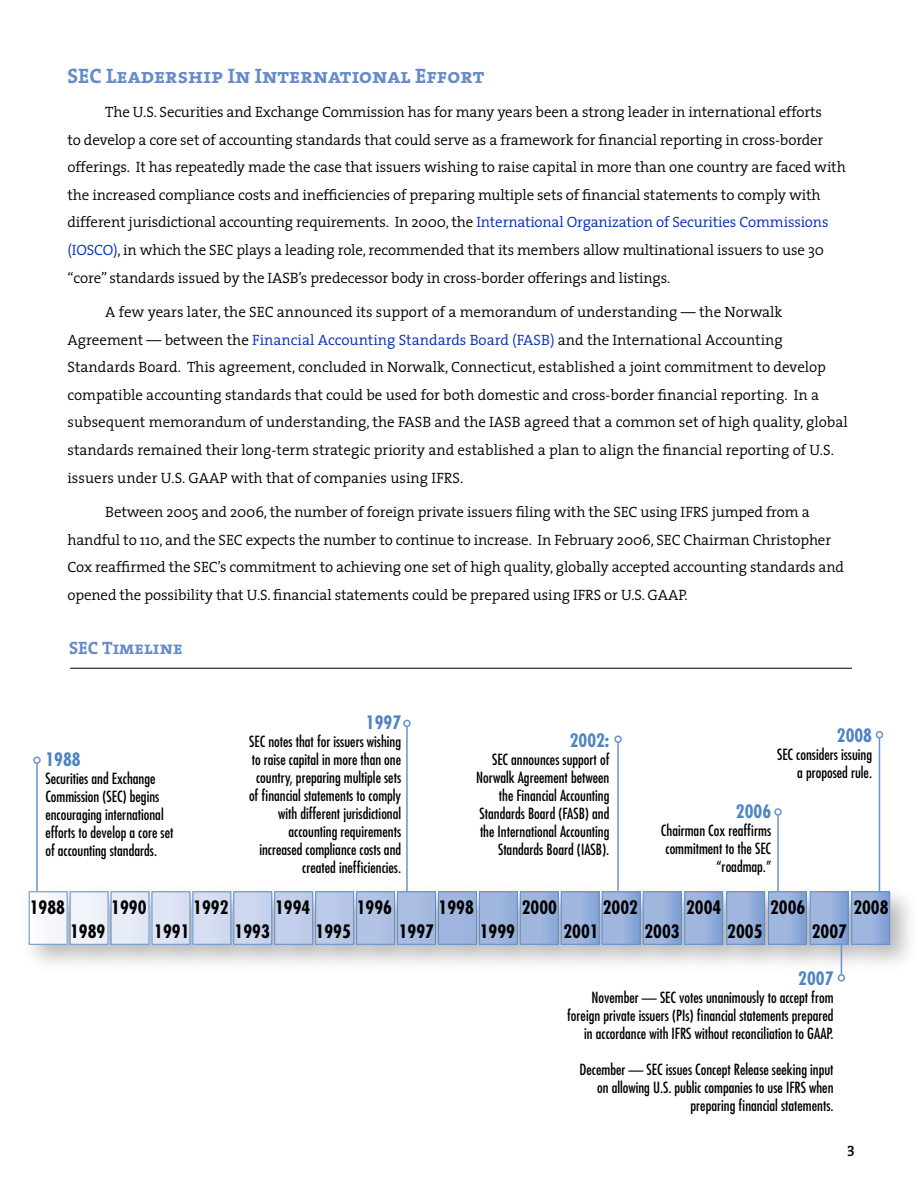
<style>
.page{position:relative;width:918px;height:1188px;background:#fff}
.page>*{position:absolute;margin:0;border:0;box-sizing:border-box;transform-origin:0 0}
.t1{font:21px "The Serif Bold Caps";color:#658bc9}
.t2{font:700 condensed 18px "Futura";color:#000}
.t3{font:700 condensed 18px "Futura";color:#4e84c4}
.t4{font:18px "The Serif Bold Caps";color:#658bc9}
.t5{font:300 15px/27.6px "The Serif";letter-spacing:-.01em;color:#000}
.t6{font:condensed 15px/18px "Futura";color:#000;text-align:right}
.s1{color:#002bb8}
</style>
<div class="page">
<hr style="left:879px;top:738px;width:1px;height:189px;background:#6892cc">
<div style="left:876px;top:731px;width:7px;height:7px;border:2px solid #6892cc;border-radius:50%"></div>
<hr style="left:406px;top:726px;width:2px;height:199px;background:#6892cc">
<div style="left:403px;top:720px;width:8px;height:7px;border:2px solid #6892cc;border-radius:50%"></div>
<hr style="left:777px;top:815px;width:2px;height:113px;background:#6892cc">
<div style="left:774px;top:808px;width:8px;height:8px;border:2px solid #6892cc;border-radius:50%"></div>
<hr style="left:36px;top:763px;width:2px;height:149px;background:#6892cc">
<div style="left:33px;top:756px;width:8px;height:8px;border:2px solid #6892cc;border-radius:50%"></div>
<div style="left:22px;top:884px;width:896px;height:89px;background:#000;opacity:.28"></div>
<div style="left:29px;top:892px;width:38px;height:52px;background:#f7f8fc"></div>
<div style="left:29px;top:891px;width:39px;height:54px;border:1px solid #608dc9"></div>
<div style="left:70px;top:892px;width:38px;height:52px;background:#f2f4fa"></div>
<div style="left:70px;top:891px;width:38px;height:54px;border:1px solid #608dc9"></div>
<div style="left:111px;top:892px;width:38px;height:52px;background:#e8ecf7"></div>
<div style="left:111px;top:891px;width:38px;height:54px;border:1px solid #608dc9"></div>
<div style="left:152px;top:892px;width:38px;height:52px;background:#dfe5f4"></div>
<div style="left:152px;top:891px;width:38px;height:54px;border:1px solid #608dc9"></div>
<div style="left:193px;top:892px;width:38px;height:52px;background:#d6def1"></div>
<div style="left:193px;top:891px;width:38px;height:54px;border:1px solid #608dc9"></div>
<div style="left:234px;top:892px;width:38px;height:52px;background:#cdd7ee"></div>
<div style="left:233px;top:891px;width:39px;height:54px;border:1px solid #608dc9"></div>
<div style="left:275px;top:892px;width:38px;height:52px;background:#c4d0eb"></div>
<div style="left:274px;top:891px;width:39px;height:54px;border:1px solid #608dc9"></div>
<div style="left:316px;top:892px;width:38px;height:52px;background:#bbcae8"></div>
<div style="left:315px;top:891px;width:39px;height:54px;border:1px solid #608dc9"></div>
<div style="left:357px;top:892px;width:38px;height:52px;background:#b2c3e5"></div>
<div style="left:356px;top:891px;width:39px;height:54px;border:1px solid #608dc9"></div>
<div style="left:398px;top:892px;width:37px;height:52px;background:#aabde2"></div>
<div style="left:397px;top:891px;width:39px;height:54px;border:1px solid #608dc9"></div>
<div style="left:438px;top:892px;width:38px;height:52px;background:#a0b6df"></div>
<div style="left:438px;top:891px;width:39px;height:54px;border:1px solid #608dc9"></div>
<div style="left:479px;top:892px;width:38px;height:52px;background:linear-gradient(to right,#a4b9e1,#95aeda)"></div>
<div style="left:479px;top:891px;width:39px;height:54px;border:1px solid #608dc9"></div>
<div style="left:520px;top:892px;width:38px;height:52px;background:linear-gradient(to right,#a6bae1,#91acd9)"></div>
<div style="left:520px;top:891px;width:39px;height:54px;border:1px solid #608dc9"></div>
<div style="left:561px;top:892px;width:38px;height:52px;background:linear-gradient(to right,#a8bbe2,#8ba8d7)"></div>
<div style="left:561px;top:891px;width:39px;height:54px;border:1px solid #608dc9"></div>
<svg style="left:604px;top:893px;width:34px;height:50px;background:#97b0dc"></svg>
<div style="left:602px;top:891px;width:38px;height:54px;border:1px solid #608dc9"></div>
<div style="left:643px;top:892px;width:38px;height:52px;background:linear-gradient(to right,#aabde3,#86a5d5)"></div>
<div style="left:643px;top:891px;width:39px;height:54px;border:1px solid #608dc9"></div>
<svg style="left:686px;top:893px;width:35px;height:50px;background:#97b0dc"></svg>
<div style="left:684px;top:891px;width:39px;height:54px;border:1px solid #608dc9"></div>
<svg style="left:728px;top:893px;width:35px;height:50px;background:#97b0db"></svg>
<div style="left:726px;top:891px;width:39px;height:54px;border:1px solid #608dc9"></div>
<svg style="left:770px;top:893px;width:35px;height:50px;background:#97b0db"></svg>
<div style="left:768px;top:891px;width:39px;height:54px;border:1px solid #608dc9"></div>
<svg style="left:812px;top:893px;width:34px;height:50px;background:#97b0dc"></svg>
<div style="left:810px;top:891px;width:38px;height:54px;border:1px solid #608dc9"></div>
<svg style="left:853px;top:893px;width:35px;height:50px;background:#97b0db"></svg>
<div style="left:851px;top:891px;width:39px;height:54px;border:1px solid #608dc9"></div>
<hr style="left:841px;top:944px;width:1px;height:31px;background:#6892cc">
<div style="left:838px;top:974px;width:7px;height:8px;border:2px solid #6892cc;border-radius:50%"></div>
<hr style="left:617px;top:742px;width:2px;height:149px;background:#6892cc">
<div style="left:614px;top:735px;width:8px;height:8px;border:2px solid #6892cc;border-radius:50%"></div>
<hr style="left:70px;top:668px;width:782px;height:1px;background:#000">
<h1 class="t1" style="left:68px;top:58px;width:418px">SEC Leadership In International Effort</h1>
<p class="t5" style="left:67px;top:98px;width:780px;text-indent:38px">The U.S. Securities and Exchange Commission has for many years been a strong leader in international efforts<br>to develop a core set of accounting standards that could serve as a framework for financial reporting in cross-border offerings. It has repeatedly made the case that issuers wishing to raise capital in more than one country are faced with the increased compliance costs and inefficiencies of preparing multiple sets of financial statements to comply with different jurisdictional accounting requirements. In 2000, the <span class="s1">International Organization of Securities Commissions (IOSCO)</span>, in which the SEC plays a leading role, recommended that its members allow multinational issuers to use 30 “core” standards issued by the IASB’s predecessor body in cross-border offerings and listings.</p>
<p class="t5" style="left:67px;top:298px;width:782px;text-indent:38px">A few years later, the SEC announced its support of a memorandum of understanding — the Norwalk Agreement — between the <span class="s1">Financial Accounting Standards Board (FASB)</span> and the International Accounting Standards Board. This agreement, concluded in Norwalk, Connecticut, established a joint commitment to develop compatible accounting standards that could be used for both domestic and cross-border financial reporting. In a subsequent memorandum of understanding, the FASB and the IASB agreed that a common set of high quality, global standards remained their long-term strategic priority and established a plan to align the financial reporting of U.S. issuers under U.S. GAAP with that of companies using IFRS.</p>
<p class="t5" style="left:67px;top:498px;width:778px;text-indent:38px">Between 2005 and 2006, the number of foreign private issuers filing with the SEC using IFRS jumped from a handful to 110, and the SEC expects the number to continue to increase. In February 2006, SEC Chairman Christopher Cox reaffirmed the SEC’s commitment to achieving one set of high quality, globally accepted accounting standards and opened the possibility that U.S. financial statements could be prepared using IFRS or U.S. GAAP.</p>
<p class="t4" style="left:69px;top:632px;width:115px">SEC Timeline</p>
<p class="t3" style="left:45px;top:748px;width:37px">1988</p>
<p class="t6" style="left:45px;top:769px;width:130px;text-align:left">Securities and Exchange<br>Commission (SEC) begins encouraging international efforts to develop a core set of accounting standards.</p>
<p class="t3" style="left:366px;top:710px;width:37px">1997</p>
<p class="t6" style="left:249px;top:732px;width:154px">SEC notes that for issuers wishing to raise capital in more than one country, preparing multiple sets of financial statements to comply with different jurisdictional accounting requirements increased compliance costs and created inefficiencies.</p>
<p class="t3" style="left:570px;top:729px;width:41px">2002:</p>
<p class="t6" style="left:476px;top:751px;width:135px">SEC announces support of<br>Norwalk Agreement between the Financial Accounting<br>Standards Board (FASB) and the International Accounting<br>Standards Board (IASB).</p>
<p class="t3" style="left:837px;top:724px;width:37px">2008</p>
<p class="t6" style="left:777px;top:745px;width:97px">SEC considers issuing a proposed rule.</p>
<p class="t3" style="left:736px;top:800px;width:37px">2006</p>
<p class="t6" style="left:661px;top:821px;width:112px">Chairman Cox reaffirms commitment to the SEC “roadmap.”</p>
<p class="t2" style="left:30px;top:896px;width:37px">1988</p>
<p class="t2" style="left:111px;top:896px;width:37px">1990</p>
<p class="t2" style="left:193px;top:896px;width:37px">1992</p>
<p class="t2" style="left:275px;top:896px;width:37px">1994</p>
<p class="t2" style="left:357px;top:896px;width:37px">1996</p>
<p class="t2" style="left:439px;top:896px;width:37px">1998</p>
<p class="t2" style="left:522px;top:896px;width:37px">2000</p>
<p class="t2" style="left:603px;top:896px;width:37px">2002</p>
<p class="t2" style="left:686px;top:896px;width:37px">2004</p>
<p class="t2" style="left:770px;top:896px;width:37px">2006</p>
<p class="t2" style="left:853px;top:896px;width:37px">2008</p>
<p class="t2" style="left:70px;top:920px;width:37px">1989</p>
<p class="t2" style="left:154px;top:920px;width:37px">1991</p>
<p class="t2" style="left:235px;top:920px;width:37px">1993</p>
<p class="t2" style="left:316px;top:920px;width:37px">1995</p>
<p class="t2" style="left:399px;top:920px;width:37px">1997</p>
<p class="t2" style="left:480px;top:920px;width:37px">1999</p>
<p class="t2" style="left:563px;top:920px;width:37px">2001</p>
<p class="t2" style="left:644px;top:920px;width:37px">2003</p>
<p class="t2" style="left:727px;top:920px;width:37px">2005</p>
<p class="t2" style="left:812px;top:920px;width:37px">2007</p>
<p class="t3" style="left:798px;top:967px;width:37px">2007</p>
<p class="t6" style="left:567px;top:988px;width:268px">November — SEC votes unanimously to accept from foreign private issuers (PIs) financial statements prepared in accordance with IFRS without reconciliation to GAAP.</p>
<p class="t6" style="left:580px;top:1060px;width:256px">December — SEC issues Concept Release seeking input on allowing U.S. public companies to use IFRS when preparing financial statements.</p>
</div>
